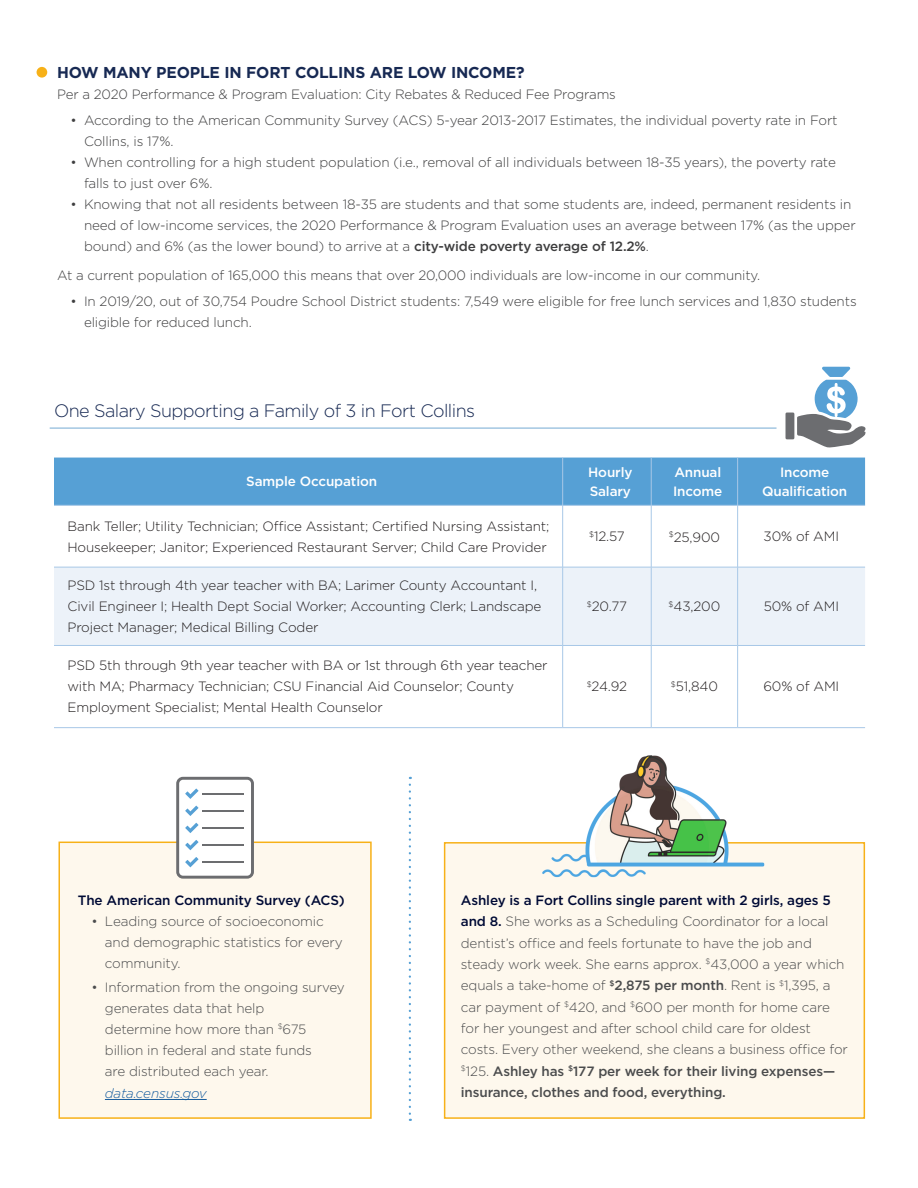
<style>
.page{position:relative;width:918px;height:1188px;background:#fff}
.page>*{position:absolute;margin:0;border:0;box-sizing:border-box;transform-origin:0 0}
.t1{font:300 18px "Gotham";letter-spacing:-.03em;color:#172953}
.t2{font:700 15.75px "Gotham";letter-spacing:-.01em;color:#172953}
.t3{font:300 13.5px/21px "Gotham";letter-spacing:-.01em;color:#3e3e3f}
.t4{font:300 13.5px/21.3px "Gotham";letter-spacing:-.01em;color:#4b4c4d}
.body{font:300 13.5px/21px "Gotham";letter-spacing:-.01em;color:#231f20}
.body-2{font:500 13.5px/19.5px "Gotham";letter-spacing:-.01em;color:#fff}
.t5{font:500 13.5px "Gotham";letter-spacing:-.01em;color:#000a35}
.t6{font:italic 300 13.5px "Gotham";letter-spacing:-.01em;color:#175d9e}
.s1{font-weight:500}
.s2{font-weight:500;color:#000a35}
</style>
<div class="page">
<div style="left:58px;top:842px;width:314px;height:277px;background:#fef8ed;border:2px solid #f7b118"></div>
<div style="left:444px;top:842px;width:421px;height:277px;background:#fef8ed;border:2px solid #f7b118"></div>
<div style="left:37px;top:67px;width:10px;height:11px;background:#f7b118;border-radius:50%"></div>
<hr style="left:50px;top:428px;width:727px;height:1px;background:#7baed5">
<div style="left:54px;top:458px;width:811px;height:47px;background:#56a0d5"></div>
<div style="left:54px;top:568px;width:811px;height:77px;background:#ecf2f9"></div>
<hr style="left:54px;top:567px;width:509px;height:1px;background:#a8c8e7">
<hr style="left:563px;top:567px;width:88px;height:1px;background:#a8c8e7">
<hr style="left:651px;top:567px;width:87px;height:1px;background:#a8c8e7">
<hr style="left:738px;top:567px;width:127px;height:1px;background:#a8c8e7">
<hr style="left:54px;top:645px;width:509px;height:1px;background:#a8c8e7">
<hr style="left:563px;top:645px;width:88px;height:1px;background:#a8c8e7">
<hr style="left:651px;top:645px;width:87px;height:1px;background:#a8c8e7">
<hr style="left:738px;top:645px;width:127px;height:1px;background:#a8c8e7">
<hr style="left:54px;top:727px;width:509px;height:1px;background:#a8c8e7">
<hr style="left:563px;top:727px;width:88px;height:1px;background:#a8c8e7">
<hr style="left:651px;top:727px;width:87px;height:1px;background:#a8c8e7">
<hr style="left:738px;top:727px;width:127px;height:1px;background:#a8c8e7">
<hr style="left:651px;top:458px;width:1px;height:47px;background:#a8c8e7">
<hr style="left:737px;top:458px;width:1px;height:47px;background:#a8c8e7">
<hr style="left:54px;top:505px;width:509px;height:1px;background:#a8c8e7">
<hr style="left:563px;top:505px;width:88px;height:1px;background:#a8c8e7">
<hr style="left:651px;top:505px;width:87px;height:1px;background:#a8c8e7">
<hr style="left:738px;top:505px;width:127px;height:1px;background:#a8c8e7">
<hr style="left:562px;top:506px;width:1px;height:61px;background:#a8c8e7">
<hr style="left:651px;top:506px;width:1px;height:61px;background:#a8c8e7">
<hr style="left:737px;top:506px;width:1px;height:61px;background:#a8c8e7">
<hr style="left:562px;top:567px;width:1px;height:78px;background:#a8c8e7">
<hr style="left:651px;top:567px;width:1px;height:78px;background:#a8c8e7">
<hr style="left:737px;top:567px;width:1px;height:78px;background:#a8c8e7">
<hr style="left:562px;top:646px;width:1px;height:81px;background:#a8c8e7">
<hr style="left:651px;top:646px;width:1px;height:81px;background:#a8c8e7">
<hr style="left:737px;top:646px;width:1px;height:81px;background:#a8c8e7">
<hr style="left:562px;top:458px;width:1px;height:47px;background:#a8c8e7">
<svg style="left:786px;top:367px;width:80px;height:81px"></svg>
<hr style="left:105px;top:1099px;width:102px;height:1px;background:#175d9e">
<div style="left:178px;top:778px;width:74px;height:99px;background:#fff;border-radius:5px"></div>
<div style="left:176px;top:777px;width:78px;height:102px;border:3px solid #6c6d70;border-radius:5px"></div>
<hr style="left:202px;top:793px;width:41px;height:1px;background:#6c6d70">
<svg style="left:185px;top:789px;width:14px;height:10px"></svg>
<hr style="left:202px;top:810px;width:41px;height:1px;background:#6c6d70">
<svg style="left:185px;top:806px;width:14px;height:10px"></svg>
<hr style="left:202px;top:827px;width:41px;height:2px;background:#6c6d70">
<svg style="left:185px;top:823px;width:14px;height:10px"></svg>
<hr style="left:202px;top:844px;width:41px;height:2px;background:#6c6d70">
<svg style="left:185px;top:840px;width:14px;height:10px"></svg>
<hr style="left:202px;top:862px;width:41px;height:1px;background:#6c6d70">
<svg style="left:185px;top:857px;width:14px;height:10px"></svg>
<svg style="left:409px;top:785px;width:2px;height:336px"></svg>
<img style="left:539px;top:755px;width:231px;height:123px">
<p class="t2" style="left:57px;top:62px;width:469px">HOW MANY PEOPLE IN FORT COLLINS ARE LOW INCOME?</p>
<p class="t3" style="left:57px;top:83px;width:560px">Per a 2020 Performance &amp; Program Evaluation: City Rebates &amp; Reduced Fee Programs</p>
<p class="t3" style="left:84px;top:109px;width:755px;text-indent:-14px">• According to the American Community Survey (ACS) 5-year 2013-2017 Estimates, the individual poverty rate in Fort<br>Collins, is 17%.</p>
<p class="t3" style="left:84px;top:151px;width:753px;text-indent:-14px">• When controlling for a high student population (i.e., removal of all individuals between 18-35 years), the poverty rate falls to just over 6%.</p>
<p class="t3" style="left:84px;top:193px;width:773px;text-indent:-14px">• Knowing that not all residents between 18-35 are students and that some students are, indeed, permanent residents in need of low-income services, the 2020 Performance &amp; Program Evaluation uses an average between 17% (as the upper bound) and 6% (as the lower bound) to arrive at a <span class="s1">city-wide poverty average of 12.2%</span>.</p>
<p class="t3" style="left:57px;top:265px;width:705px">At a current population of 165,000 this means that over 20,000 individuals are low-income in our community.</p>
<p class="t3" style="left:84px;top:290px;width:774px;text-indent:-14px">• In 2019/20, out of 30,754 Poudre School District students: 7,549 were eligible for free lunch services and 1,830 students eligible for reduced lunch.</p>
<p class="t1" style="left:54px;top:399px;width:423px">One Salary Supporting a Family of 3 in Fort Collins</p>
<p class="body-2" style="left:246px;top:472px;width:132px">Sample Occupation</p>
<p class="body-2" style="left:588px;top:462px;width:46px">Hourly<br>Salary</p>
<p class="body-2" style="left:673px;top:462px;width:51px">Annual<br>Income</p>
<p class="body-2" style="left:762px;top:462px;width:87px;text-align:center">Income<br>Qualification</p>
<p class="body" style="left:68px;top:515px;width:483px">Bank Teller; Utility Technician; Office Assistant; Certified Nursing Assistant;<br>Housekeeper; Janitor; Experienced Restaurant Server; Child Care Provider</p>
<p class="body" style="left:589px;top:526px;width:37px"><sup>$</sup>12.57</p>
<p class="body" style="left:669px;top:526px;width:53px"><sup>$</sup>25,900</p>
<p class="body" style="left:764px;top:526px;width:77px">30% of AMI</p>
<p class="body" style="left:68px;top:575px;width:475px">PSD 1st through 4th year teacher with BA; Larimer County Accountant I,<br>Civil Engineer I; Health Dept Social Worker; Accounting Clerk; Landscape<br>Project Manager; Medical Billing Coder</p>
<p class="body" style="left:587px;top:596px;width:42px"><sup>$</sup>20.77</p>
<p class="body" style="left:669px;top:596px;width:53px"><sup>$</sup>43,200</p>
<p class="body" style="left:764px;top:596px;width:77px">50% of AMI</p>
<p class="body" style="left:68px;top:655px;width:482px">PSD 5th through 9th year teacher with BA or 1st through 6th year teacher with MA; Pharmacy Technician; CSU Financial Aid Counselor; County<br>Employment Specialist; Mental Health Counselor</p>
<p class="body" style="left:587px;top:676px;width:42px"><sup>$</sup>24.92</p>
<p class="body" style="left:671px;top:676px;width:49px"><sup>$</sup>51,840</p>
<p class="body" style="left:763px;top:676px;width:77px">60% of AMI</p>
<p class="t5" style="left:78px;top:892px;width:269px">The American Community Survey (ACS)</p>
<p class="t4" style="left:105px;top:911px;width:239px;text-indent:-14px">• Leading source of socioeconomic and demographic statistics for every community.</p>
<p class="t4" style="left:105px;top:976px;width:241px;text-indent:-14px">• Information from the ongoing survey generates data that help<br>determine how more than <sup>$</sup>675 billion in federal and state funds<br>are distributed each year.</p>
<p class="t6" style="left:105px;top:1085px;width:103px">data.census.gov</p>
<p class="t4" style="left:461px;top:889px;width:389px"><span class="s2">Ashley is a Fort Collins single parent with 2 girls, ages 5 and 8.</span> She works as a Scheduling Coordinator for a local dentist’s office and feels fortunate to have the job and steady work week. She earns approx. <sup>$</sup>43,000 a year which equals a take-home of <sup>$</sup><span class="s1">2,875 per month</span>. Rent is <sup>$</sup>1,395, a car payment of <sup>$</sup>420, and <sup>$</sup>600 per month for home care for her youngest and after school child care for oldest costs. Every other weekend, she cleans a business office for <sup>$</sup>125. <span class="s1">Ashley has</span> <sup>$</sup><span class="s1">177 per week for their living expenses— insurance, clothes and food, everything.</span></p>
</div>
